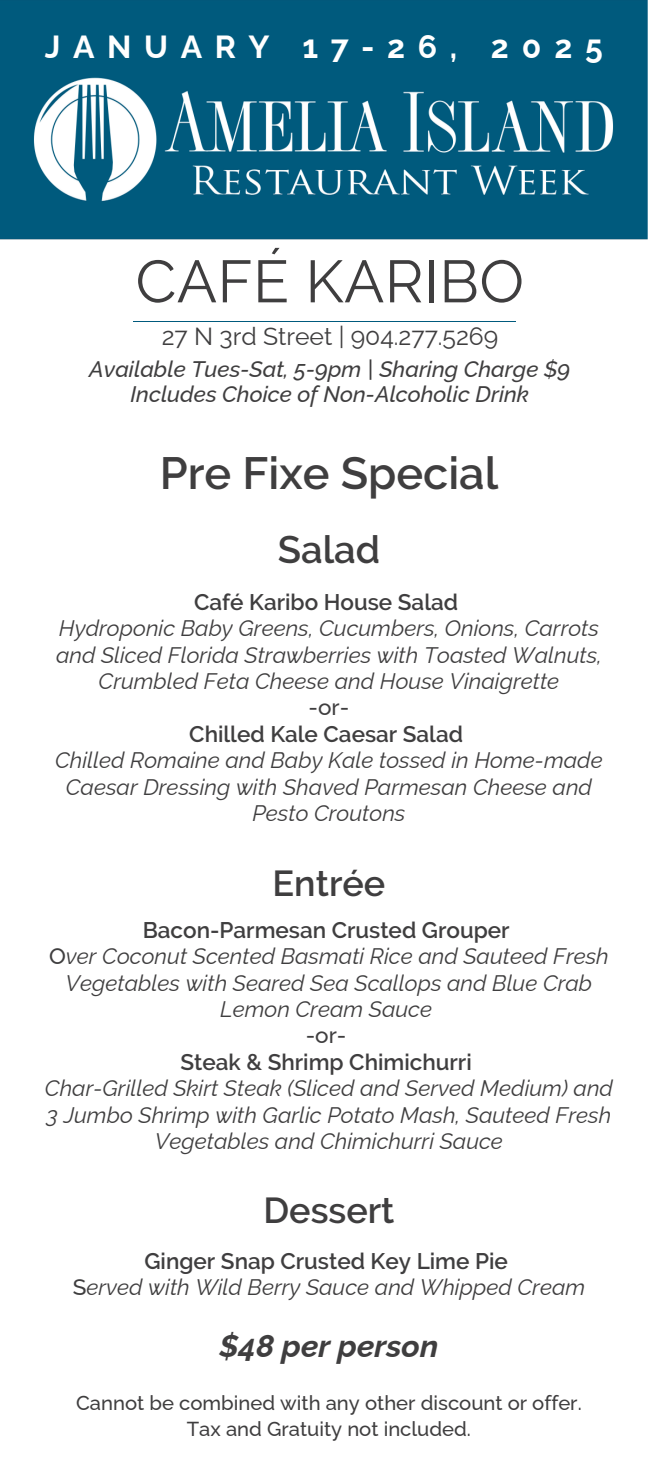
<style>
.page{position:relative;width:648px;height:1458px;background:#fff}
.page>*{position:absolute;margin:0;border:0;box-sizing:border-box;transform-origin:0 0}
.t1{font:59.4px "Raleway";letter-spacing:.01em;color:#3f3e3f}
.t2{font:600 45px "Raleway";color:#3f3e3f}
.t3{font:600 38.25px "Raleway";color:#3f3e3f}
.t4{font:600 36px "Raleway";color:#3f3e3f}
.t5{font:700 31.95px "Raleway";letter-spacing:.395em;color:#fff}
.t6{font:italic 700 31.5px "Raleway";color:#3f3e3f}
.t7{font:24.75px "Raleway";color:#3f3e3f}
.t8{font:italic 22.5px/26.6px "Raleway";color:#3f3e3f;text-align:center}
.t9{font:italic 500 22.5px/25.2px "Raleway";color:#3f3e3f;text-align:center}
.t10{font:500 20.25px/25.2px "Raleway";color:#3f3e3f;text-align:center}
.s1{font-weight:600;font-style:normal}
.s2{font-weight:500;font-style:normal}
</style>
<div class="page">
<hr style="left:133px;top:321px;width:382px;height:1px;background:#005a7d">
<img style="left:0;top:0;width:648px;height:240px">
<h3 class="t5" style="left:45px;top:28px;width:414px">JANUARY 17-26,</h3>
<h4 class="t5" style="left:491px;top:28px;width:114px">2025</h4>
<p class="t1" style="left:136px;top:247px;width:390px">CAFÉ KARIBO</p>
<p class="t7" style="left:162px;top:321px;width:338px">27 N 3rd Street | 904.277.5269</p>
<h6 class="t9" style="left:89px;top:356px;width:483px">Available Tues-Sat, 5-9pm | Sharing Charge $9<br>Includes Choice of Non-Alcoholic Drink</h6>
<h6 class="t2" style="left:160px;top:446px;width:340px">Pre Fixe Special</h6>
<h5 class="t3" style="left:278px;top:527px;width:104px">Salad</h5>
<h1 class="t8" style="left:55px;top:589px;width:549px"><span class="s1">Café Karibo House Salad<br></span>Hydroponic Baby Greens, Cucumbers, Onions, Carrots and Sliced Florida Strawberries with Toasted Walnuts, Crumbled Feta Cheese and House Vinaigrette<br><span class="s2">-or-<br></span><span class="s1">Chilled Kale Caesar Salad<br></span>Chilled Romaine and Baby Kale tossed in Home-made Caesar Dressing with Shaved Parmesan Cheese and Pesto Croutons</h1>
<h2 class="t4" style="left:273px;top:862px;width:114px">Entrée</h2>
<h6 class="t8" style="left:45px;top:916px;width:570px"><span class="s1">Bacon-Parmesan Crusted Grouper<br></span><span class="s2">O</span>ver Coconut Scented Basmati Rice and Sauteed Fresh Vegetables with Seared Sea Scallops and Blue Crab Lemon Cream Sauce<br><span class="s2">-or-<br></span><span class="s1">Steak &amp; Shrimp Chimichurri<br></span>Char-Grilled Skirt Steak (Sliced and Served Medium) and 3 Jumbo Shrimp with Garlic Potato Mash, Sauteed Fresh Vegetables and Chimichurri Sauce</h6>
<h2 class="t4" style="left:263px;top:1190px;width:132px">Dessert</h2>
<h6 class="t8" style="left:73px;top:1248px;width:514px"><span class="s1">Ginger Snap Crusted Key Lime Pie<br></span><span class="s2">S</span>erved with Wild Berry Sauce and Whipped Cream</h6>
<h2 class="t6" style="left:220px;top:1327px;width:220px">$48 per person</h2>
<h4 class="t10" style="left:76px;top:1391px;width:507px">Cannot be combined with any other discount or offer.<br>Tax and Gratuity not included.</h4>
</div>
